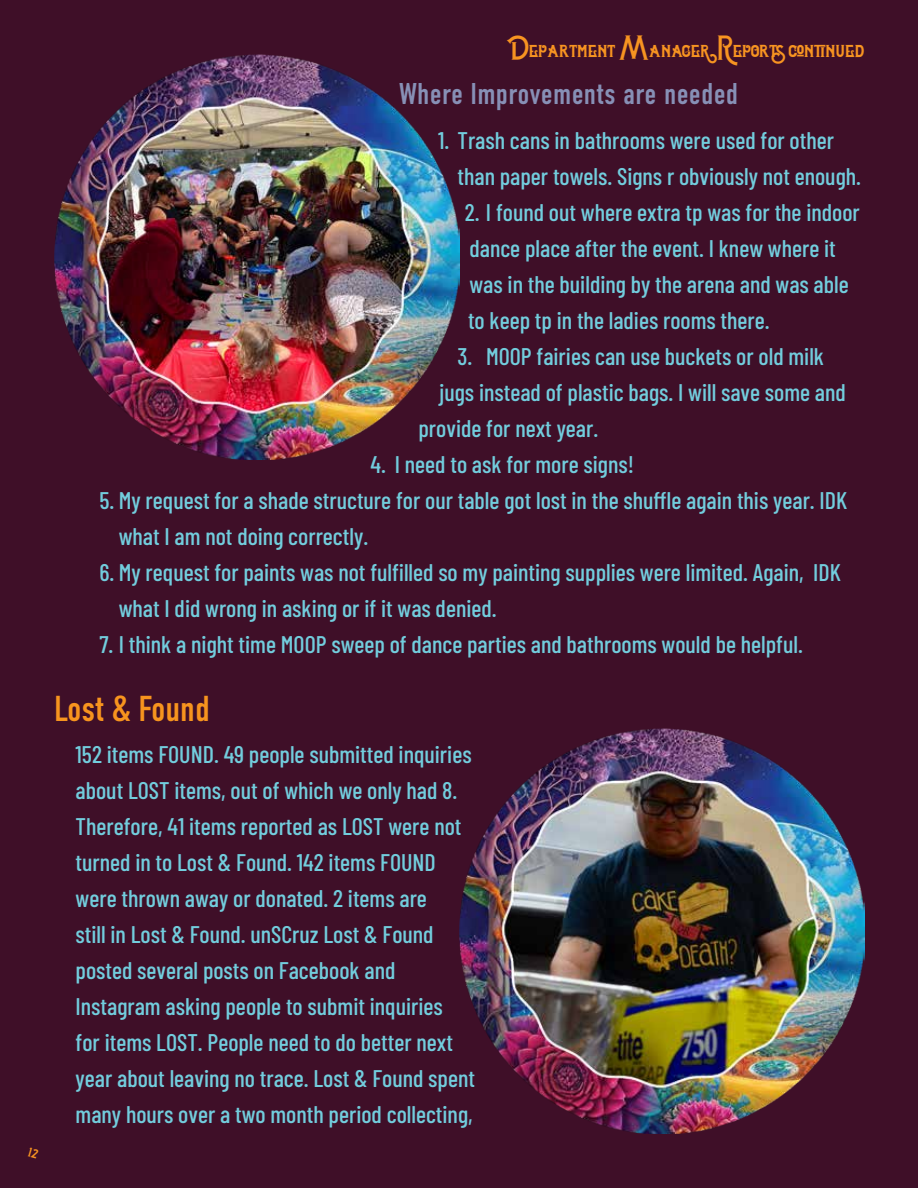
<style>
.page{position:relative;width:918px;height:1188px;background:#3f0f28}
.page>*{position:absolute;margin:0;border:0;box-sizing:border-box;transform-origin:0 0}
.t1{font:36px "DIN Condensed";color:#f7941e}
.t2{font:30px "DIN Condensed";letter-spacing:.01em;color:#8790b6}
.t3{font:500 24px/36px "Barlow Condensed";color:#72cddd}
.t4{font:24px "Celestial Typeface";color:#f79421}
</style>
<div class="page">
<img style="left:54px;top:54px;width:405px;height:405px">
<img style="left:459px;top:729px;width:405px;height:405px">
<p class="t4" style="left:507px;top:35px;width:359px">Department Manager Reports continued</p>
<p class="t2" style="left:399px;top:77px;width:341px">Where Improvements are needed</p>
<p class="t3" style="left:458px;top:120px;width:405px;text-indent:-19px">1. Trash cans in bathrooms were used for other than paper towels. Signs r obviously not enough.</p>
<p class="t3" style="left:465px;top:192px;width:396px">2. I found out where extra tp was for the indoor dance place after the event. I knew where it was in the building by the arena and was able to keep tp in the ladies rooms there.</p>
<p class="t3" style="left:458px;top:336px;width:368px">3. MOOP fairies can use buckets or old milk</p>
<p class="t3" style="left:440px;top:372px;width:408px">jugs instead of plastic bags. I will save some and</p>
<p class="t3" style="left:419px;top:408px;width:181px">provide for next year.</p>
<p class="t3" style="left:371px;top:444px;width:265px">4. I need to ask for more signs!</p>
<p class="t3" style="left:119px;top:480px;width:730px;text-indent:-19px">5. My request for a shade structure for our table got lost in the shuffle again this year. IDK what I am not doing correctly.</p>
<p class="t3" style="left:119px;top:552px;width:724px;text-indent:-19px">6. My request for paints was not fulfilled so my painting supplies were limited. Again, IDK what I did wrong in asking or if it was denied.</p>
<p class="t3" style="left:99px;top:624px;width:705px">7. I think a night time MOOP sweep of dance parties and bathrooms would be helpful.</p>
<h1 class="t1" style="left:54px;top:689px;width:157px">Lost &amp; Found</h1>
<p class="t3" style="left:76px;top:734px;width:401px">152 items FOUND. 49 people submitted inquiries about LOST items, out of which we only had 8.<br>Therefore, 41 items reported as LOST were not turned in to Lost &amp; Found. 142 items FOUND were thrown away or donated. 2 items are<br>still in Lost &amp; Found. unSCruz Lost &amp; Found posted several posts on Facebook and Instagram asking people to submit inquiries<br>for items LOST. People need to do better next year about leaving no trace. Lost &amp; Found spent many hours over a two month period collecting,</p>
</div>
